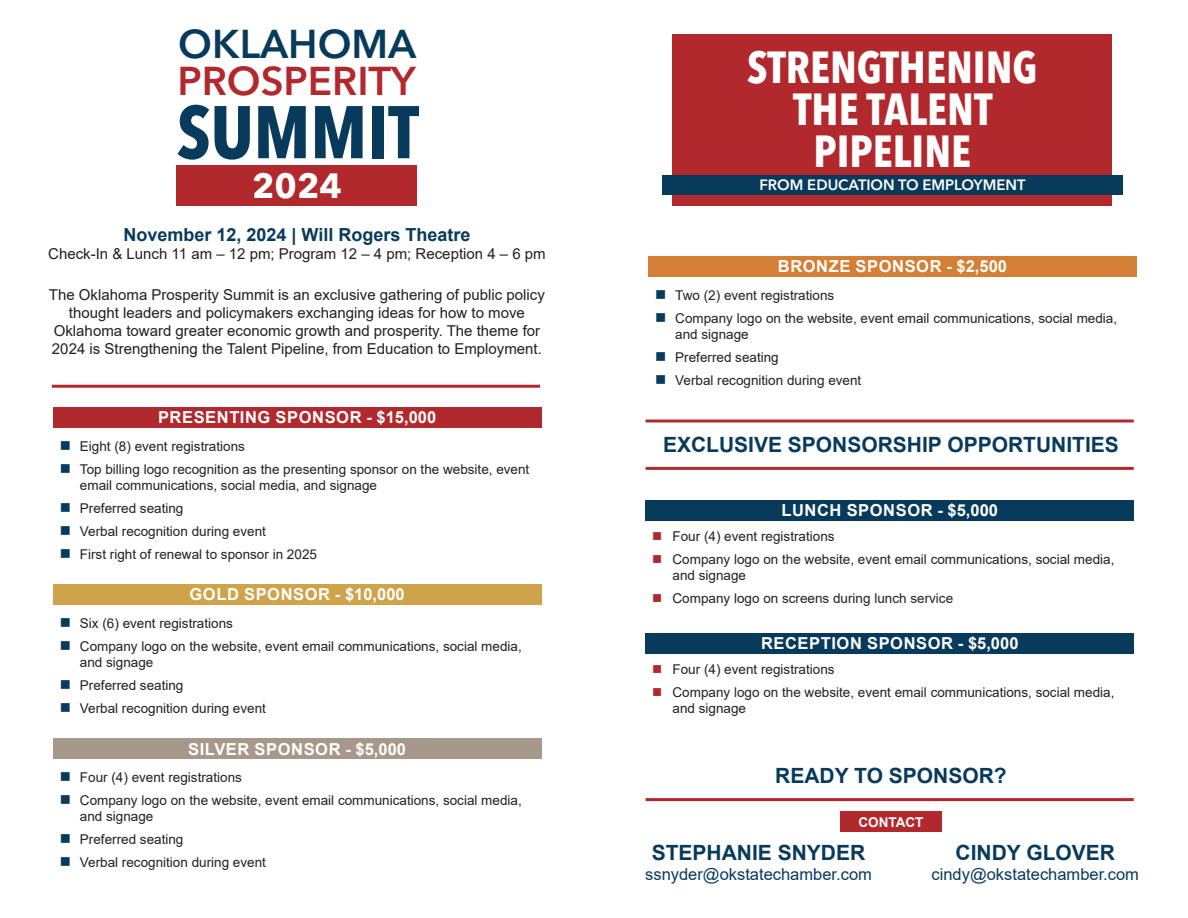
<style>
.page{position:relative;width:1188px;height:918px;background:#fff}
.page>*{position:absolute;margin:0;border:0;box-sizing:border-box;transform-origin:0 0}
.t1{font:700 condensed 73.65px "Avenir Next LT Pro";color:#083a5c}
.t2{font:700 condensed 44.55px "Avenir Next LT Pro";color:#fff}
.t3{font:600 39.9px "Avenir Next LT Pro";color:#b1282d}
.t4{font:600 39.9px "Avenir Next LT Pro";color:#083a5c}
.t5{font:700 34.8px "Avenir Next LT Pro";color:#fff}
.t6{font:700 21px "Arial";color:#083a5c}
.t7{font:700 18px "Arial";color:#083a5c}
.t8{font:700 16.5px "Arial";letter-spacing:.035em;color:#fff}
.t9{font:16.5px "Arial";color:#083a5c}
.t10{font:15px/18px "Arial";color:#231f20;text-align:center}
.t11{font:600 14.85px "Avenir Next LT Pro";color:#fff}
.t12{font:13.5px/16.2px "Arial";color:#231f20}
.t13{font:700 13.5px "Arial";color:#fff}
</style>
<div class="page">
<hr style="left:52px;top:385px;width:488px;height:3px;background:#b1282d">
<div style="left:53px;top:407px;width:488px;height:21px;background:#b1282d"></div>
<div style="left:53px;top:584px;width:488px;height:21px;background:#cea349"></div>
<div style="left:53px;top:738px;width:488px;height:21px;background:#a6988b"></div>
<div style="left:648px;top:256px;width:488px;height:21px;background:#d37f35"></div>
<hr style="left:646px;top:798px;width:488px;height:3px;background:#b1282d">
<div style="left:840px;top:812px;width:102px;height:20px;background:#b1282d"></div>
<div style="left:177px;top:165px;width:240px;height:40px;background:#b1282d"></div>
<hr style="left:646px;top:467px;width:488px;height:3px;background:#b1282d">
<hr style="left:646px;top:420px;width:488px;height:3px;background:#b1282d">
<div style="left:646px;top:500px;width:488px;height:20px;background:#083a5c"></div>
<div style="left:646px;top:633px;width:488px;height:20px;background:#083a5c"></div>
<div style="left:673px;top:34px;width:439px;height:171px;background:#b1282d"></div>
<div style="left:662px;top:175px;width:461px;height:19px;background:#083a5c"></div>
<p class="t4" style="left:178px;top:20px;width:240px">OKLAHOMA</p>
<p class="t3" style="left:177px;top:57px;width:240px">PROSPERITY</p>
<p class="t1" style="left:177px;top:87px;width:244px">SUMMIT</p>
<p class="t5" style="left:252px;top:165px;width:91px">2024</p>
<p class="t7" style="left:123px;top:222px;width:349px">November 12, 2024 | Will Rogers Theatre</p>
<p class="t10" style="left:48px;top:245px;width:499px">Check-In &amp; Lunch 11 am – 12 pm; Program 12 – 4 pm; Reception 4 – 6 pm</p>
<p class="t10" style="left:49px;top:286px;width:498px">The Oklahoma Prosperity Summit is an exclusive gathering of public policy thought leaders and policymakers exchanging ideas for how to move Oklahoma toward greater economic growth and prosperity. The theme for 2024 is Strengthening the Talent Pipeline, from Education to Employment.</p>
<p class="t8" style="left:158px;top:406px;width:280px">PRESENTING SPONSOR - $15,000</p>
<p class="t12" style="left:80px;top:438px;width:167px">Eight (8) event registrations</p>
<p class="t12" style="left:80px;top:461px;width:451px">Top billing logo recognition as the presenting sponsor on the website, event email communications, social media, and signage</p>
<p class="t12" style="left:80px;top:500px;width:105px">Preferred seating</p>
<p class="t12" style="left:80px;top:523px;width:188px">Verbal recognition during event</p>
<p class="t12" style="left:80px;top:546px;width:239px">First right of renewal to sponsor in 2025</p>
<p class="t8" style="left:190px;top:583px;width:217px">GOLD SPONSOR - $10,000</p>
<p class="t12" style="left:80px;top:615px;width:155px">Six (6) event registrations</p>
<p class="t12" style="left:80px;top:638px;width:443px">Company logo on the website, event email communications, social media, and signage</p>
<p class="t12" style="left:80px;top:677px;width:105px">Preferred seating</p>
<p class="t12" style="left:80px;top:700px;width:188px">Verbal recognition during event</p>
<p class="t8" style="left:188px;top:737px;width:219px">SILVER SPONSOR - $5,000</p>
<p class="t12" style="left:80px;top:769px;width:164px">Four (4) event registrations</p>
<p class="t12" style="left:80px;top:792px;width:443px">Company logo on the website, event email communications, social media, and signage</p>
<p class="t12" style="left:80px;top:831px;width:105px">Preferred seating</p>
<p class="t12" style="left:80px;top:854px;width:188px">Verbal recognition during event</p>
<p class="t2" style="left:747px;top:40px;width:292px">STRENGTHENING</p>
<p class="t2" style="left:793px;top:82px;width:201px">THE TALENT</p>
<p class="t2" style="left:813px;top:124px;width:159px">PIPELINE</p>
<p class="t11" style="left:759px;top:176px;width:268px">FROM EDUCATION TO EMPLOYMENT</p>
<p class="t8" style="left:778px;top:255px;width:231px">BRONZE SPONSOR - $2,500</p>
<p class="t12" style="left:675px;top:287px;width:161px">Two (2) event registrations</p>
<p class="t12" style="left:675px;top:310px;width:443px">Company logo on the website, event email communications, social media, and signage</p>
<p class="t12" style="left:675px;top:349px;width:105px">Preferred seating</p>
<p class="t12" style="left:675px;top:372px;width:188px">Verbal recognition during event</p>
<p class="t6" style="left:663px;top:430px;width:457px">EXCLUSIVE SPONSORSHIP OPPORTUNITIES</p>
<p class="t8" style="left:781px;top:499px;width:218px">LUNCH SPONSOR - $5,000</p>
<p class="t12" style="left:673px;top:528px;width:164px">Four (4) event registrations</p>
<p class="t12" style="left:673px;top:551px;width:443px">Company logo on the website, event email communications, social media, and signage</p>
<p class="t12" style="left:673px;top:590px;width:282px">Company logo on screens during lunch service</p>
<p class="t8" style="left:761px;top:632px;width:259px">RECEPTION SPONSOR - $5,000</p>
<p class="t12" style="left:673px;top:661px;width:164px">Four (4) event registrations</p>
<p class="t12" style="left:673px;top:684px;width:443px">Company logo on the website, event email communications, social media, and signage</p>
<p class="t6" style="left:775px;top:761px;width:233px">READY TO SPONSOR?</p>
<p class="t13" style="left:859px;top:812px;width:66px">CONTACT</p>
<p class="t6" style="left:652px;top:838px;width:215px">STEPHANIE SNYDER</p>
<p class="t9" style="left:645px;top:862px;width:228px">ssnyder@okstatechamber.com</p>
<p class="t6" style="left:956px;top:838px;width:161px">CINDY GLOVER</p>
<p class="t9" style="left:932px;top:862px;width:209px">cindy@okstatechamber.com</p>
</div>
